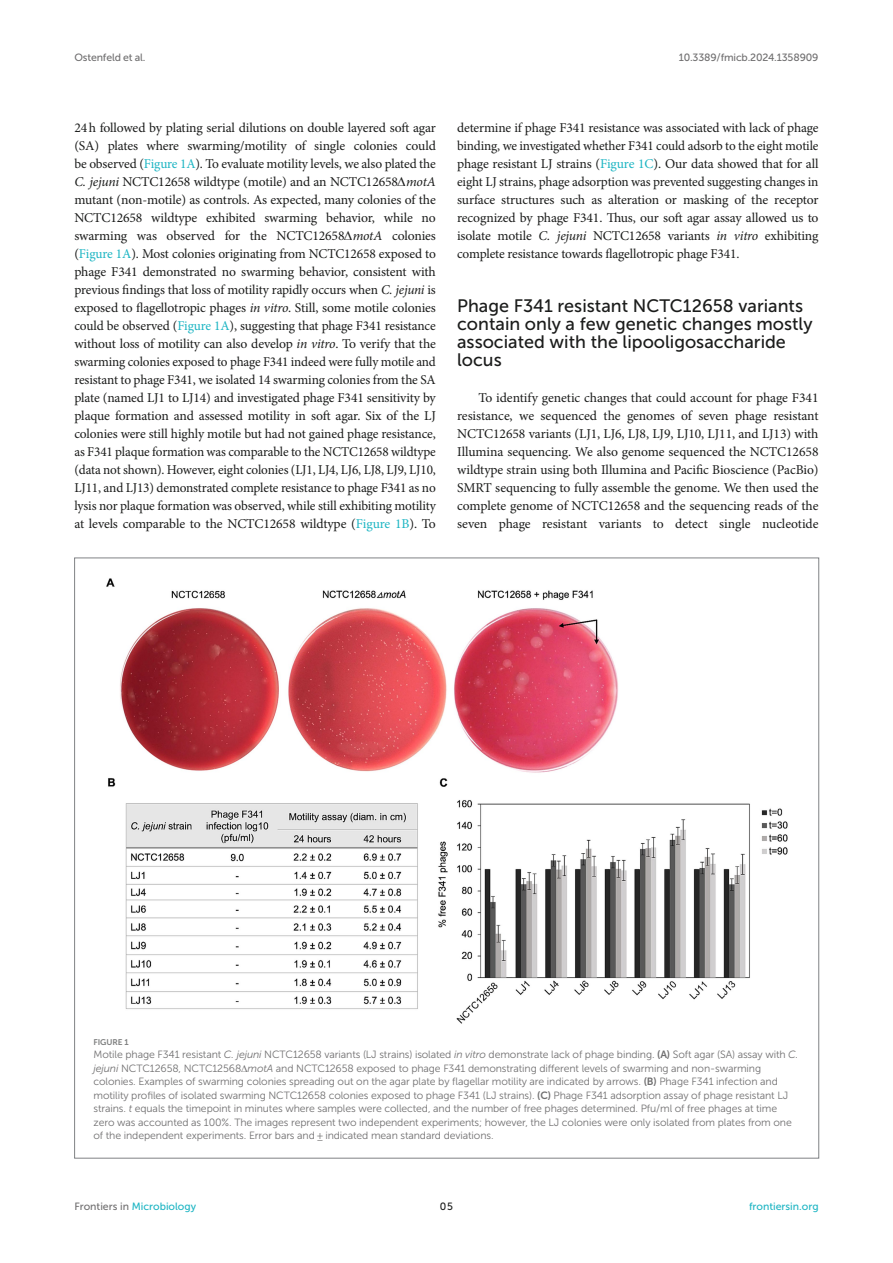
<style>
.page{position:relative;width:893px;height:1263px;background:#fff}
.page>*{position:absolute;margin:0;border:0;box-sizing:border-box;transform-origin:0 0}
.HEAD_2{font:18px/18px "Museo Sans 500";color:#1b1c1b}
.TEXT_FLUSH{font:13.5px/18px "Minion Pro";letter-spacing:-.01em;color:#1b1c1b;text-align:justify}
.FIG_LEG{font:10.5px/13.5px "Museo Sans 300";letter-spacing:-.01em;color:#706f70}
.t1{font:10.5px "Museo Sans 500";letter-spacing:-.015em;color:#706f70}
.t2{font:10.5px "Museo Sans 500";color:#1db5c3}
.t3{font:10.5px "Museo Sans 500";color:#1b1c1b}
.FIG_HD{font:8.25px "Museo Sans 700";letter-spacing:-.01em;color:#7e7f7f}
.s1{color:#1db5c3}
.s2{font-style:italic}
.s3{font-family:"Times New Roman";font-style:italic}
.s4{font-family:"Museo Sans 700"}
.s5{color:#706f70}
</style>
<div class="page">
<img style="left:106px;top:578px;width:682px;height:446px">
<p class="t1" style="left:74px;top:51px;width:73px">Ostenfeld et al.</p>
<p class="t1" style="left:679px;top:51px;width:141px">10.3389/fmicb.2024.1358909</p>
<p class="TEXT_FLUSH" style="left:74px;top:119px;width:363px">24h followed by plating serial dilutions on double layered soft agar (SA) plates where swarming/motility of single colonies could be observed (<span class="s1">Figure 1A</span>). To evaluate motility levels, we also plated the <span class="s2">C. jejuni</span> NCTC12658 wildtype (motile) and an NCTC12658<span class="s3">∆</span><span class="s2">motA </span>mutant (non-motile) as controls. As expected, many colonies of the NCTC12658 wildtype exhibited swarming behavior, while no swarming was observed for the NCTC12658<span class="s3">∆</span><span class="s2">motA</span> colonies (<span class="s1">Figure 1A</span>). Most colonies originating from NCTC12658 exposed to phage F341 demonstrated no swarming behavior, consistent with previous findings that loss of motility rapidly occurs when <span class="s2">C. jejuni</span> is exposed to flagellotropic phages <span class="s2">in vitro</span>. Still, some motile colonies could be observed (<span class="s1">Figure 1A</span>), suggesting that phage F341 resistance without loss of motility can also develop <span class="s2">in vitro</span>. To verify that the swarming colonies exposed to phage F341 indeed were fully motile and resistant to phage F341, we isolated 14 swarming colonies from the SA plate (named LJ1 to LJ14) and investigated phage F341 sensitivity by plaque formation and assessed motility in soft agar. Six of the LJ colonies were still highly motile but had not gained phage resistance, as F341 plaque formation was comparable to the NCTC12658 wildtype (data not shown). However, eight colonies (LJ1, LJ4, LJ6, LJ8, LJ9, LJ10, LJ11, and LJ13) demonstrated complete resistance to phage F341 as no lysis nor plaque formation was observed, while still exhibiting motility at levels comparable to the NCTC12658 wildtype (<span class="s1">Figure 1B</span>). To</p>
<p class="TEXT_FLUSH" style="left:457px;top:119px;width:363px">determine if phage F341 resistance was associated with lack of phage binding, we investigated whether F341 could adsorb to the eight motile phage resistant LJ strains (<span class="s1">Figure 1C</span>). Our data showed that for all eight LJ strains, phage adsorption was prevented suggesting changes in surface structures such as alteration or masking of the receptor recognized by phage F341. Thus, our soft agar assay allowed us to isolate motile <span class="s2">C. jejuni</span> NCTC12658 variants <span class="s2">in vitro</span> exhibiting complete resistance towards flagellotropic phage F341.</p>
<p class="HEAD_2" style="left:457px;top:297px;width:357px">Phage F341 resistant NCTC12658 variants contain only a few genetic changes mostly associated with the lipooligosaccharide locus</p>
<p class="TEXT_FLUSH" style="left:457px;top:389px;width:363px;text-indent:21px">To identify genetic changes that could account for phage F341 resistance, we sequenced the genomes of seven phage resistant NCTC12658 variants (LJ1, LJ6, LJ8, LJ9, LJ10, LJ11, and LJ13) with Illumina sequencing. We also genome sequenced the NCTC12658 wildtype strain using both Illumina and Pacific Bioscience (PacBio)<br>SMRT sequencing to fully assemble the genome. We then used the complete genome of NCTC12658 and the sequencing reads of the seven phage resistant variants to detect single nucleotide</p>
<p class="FIG_HD" style="left:94px;top:1037px;width:37px">FIGURE 1</p>
<p class="FIG_LEG" style="left:94px;top:1048px;width:706px">Motile phage F341 resistant <span class="s2">C. jejuni</span> NCTC12658 variants (LJ strains) isolated <span class="s2">in vitro</span> demonstrate lack of phage binding. <span class="s4">(A)</span> Soft agar (SA) assay with <span class="s2">C. jejuni</span> NCTC12658, NCTC12568∆<span class="s2">motA</span> and NCTC12658 exposed to phage F341 demonstrating different levels of swarming and non-swarming colonies. Examples of swarming colonies spreading out on the agar plate by flagellar motility are indicated by arrows. <span class="s4">(B)</span> Phage F341 infection and motility profiles of isolated swarming NCTC12658 colonies exposed to phage F341 (LJ strains). <span class="s4">(C)</span> Phage F341 adsorption assay of phage resistant LJ strains. <span class="s2">t</span> equals the timepoint in minutes where samples were collected, and the number of free phages determined. Pfu/ml of free phages at time zero was accounted as 100%. The images represent two independent experiments; however, the LJ colonies were only isolated from plates from one of the independent experiments. Error bars and ± indicated mean standard deviations.</p>
<p class="t2" style="left:74px;top:1200px;width:123px"><span class="s5">Frontiers in</span> Microbiology</p>
<p class="t3" style="left:440px;top:1200px;width:14px">05</p>
<p class="t2" style="left:749px;top:1200px;width:71px">frontiersin.org</p>
</div>
